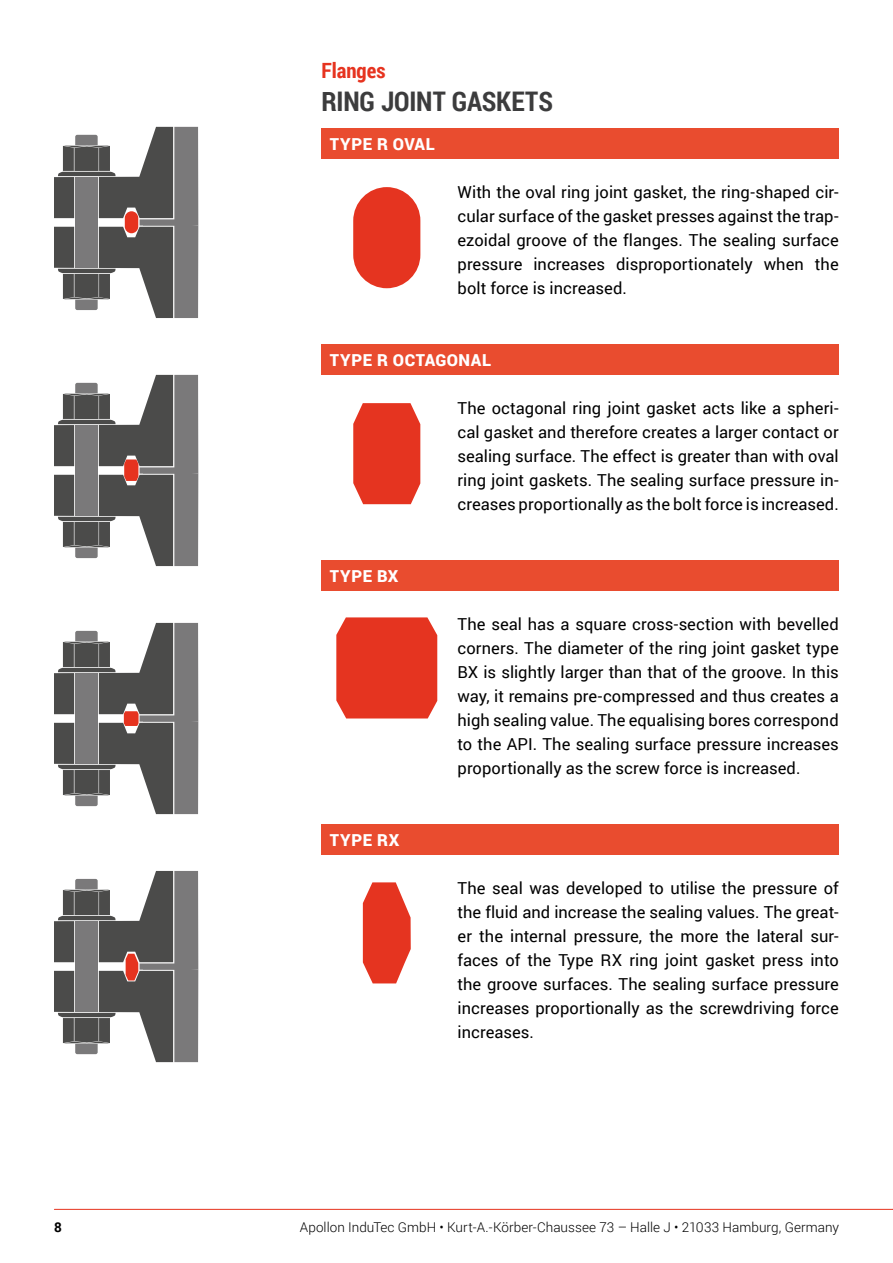
<style>
.page{position:relative;width:893px;height:1263px;background:#fff}
.page>*{position:absolute;margin:0;border:0;box-sizing:border-box;transform-origin:0 0}
.t1{font:700 27px "Roboto Condensed";letter-spacing:-.005em;color:#3c3c3d}
.t2{font:700 21px "Roboto Condensed";letter-spacing:-.005em;color:#e6331f}
.t3{font:16.5px/24px "Roboto";color:#000;text-align:justify}
.t4{font:900 16.5px "Roboto";letter-spacing:.035em;color:#fff}
.t5{font:300 13.5px "Roboto";letter-spacing:.005em;color:#000}
.t6{font:700 13.5px "Roboto";color:#000}
</style>
<div class="page">
<hr style="left:54px;top:1209px;width:839px;height:1px;background:#e6331f">
<div style="left:321px;top:128px;width:518px;height:31px;background:#e94c2f"></div>
<div style="left:321px;top:344px;width:518px;height:31px;background:#e94c2f"></div>
<div style="left:321px;top:560px;width:518px;height:31px;background:#e94c2f"></div>
<div style="left:321px;top:824px;width:518px;height:31px;background:#e94c2f"></div>
<div style="left:353px;top:187px;width:67px;height:101px;background:#e53420;border-radius:34px"></div>
<svg style="left:353px;top:403px;width:67px;height:101px"></svg>
<div style="left:336px;top:617px;width:101px;height:101px;background:#e53420"></div>
<svg style="left:363px;top:882px;width:48px;height:101px"></svg>
<div style="left:54px;top:177px;width:20px;height:41px;background:#4b4b4a"></div>
<div style="left:54px;top:227px;width:20px;height:41px;background:#4b4b4a"></div>
<svg style="left:58px;top:127px;width:140px;height:191px"></svg>
<div style="left:54px;top:425px;width:20px;height:41px;background:#4b4b4a"></div>
<div style="left:54px;top:475px;width:20px;height:41px;background:#4b4b4a"></div>
<svg style="left:58px;top:375px;width:140px;height:191px"></svg>
<div style="left:54px;top:673px;width:20px;height:41px;background:#4b4b4a"></div>
<div style="left:54px;top:723px;width:20px;height:41px;background:#4b4b4a"></div>
<svg style="left:58px;top:623px;width:140px;height:191px"></svg>
<div style="left:54px;top:921px;width:20px;height:41px;background:#4b4b4a"></div>
<div style="left:54px;top:971px;width:20px;height:41px;background:#4b4b4a"></div>
<svg style="left:58px;top:871px;width:140px;height:191px"></svg>
<p class="t2" style="left:321px;top:56px;width:66px">Flanges</p>
<h1 class="t1" style="left:321px;top:82px;width:233px">RING JOINT GASKETS</h1>
<p class="t4" style="left:330px;top:132px;width:106px">TYPE R OVAL</p>
<p class="t3" style="left:457px;top:180px;width:383px">With the oval ring joint gasket, the ring-shaped cir&shy;cular surface of the gasket presses against the trap&shy;ezoidal groove of the flanges. The sealing surface pressure increases disproportionately when the bolt force is increased.</p>
<p class="t4" style="left:330px;top:349px;width:163px">TYPE R OCTAGONAL</p>
<p class="t3" style="left:457px;top:396px;width:383px">The octagonal ring joint gasket acts like a spheri&shy;cal gasket and therefore creates a larger contact or sealing surface. The effect is greater than with oval ring joint gaskets. The sealing surface pressure in&shy;creases proportionally as the bolt force is increased.</p>
<p class="t4" style="left:330px;top:565px;width:70px">TYPE BX</p>
<p class="t4" style="left:330px;top:829px;width:71px">TYPE RX</p>
<p class="t3" style="left:457px;top:612px;width:383px">The seal has a square cross-section with bevelled corners. The diameter of the ring joint gasket type BX is slightly larger than that of the groove. In this way, it remains pre-compressed and thus creates a high sealing value. The equalising bores correspond to the API. The sealing surface pressure increases proportionally as the screw force is increased.</p>
<p class="t3" style="left:457px;top:876px;width:383px">The seal was developed to utilise the pressure of the fluid and increase the sealing values. The great&shy;er the internal pressure, the more the lateral sur&shy;faces of the Type RX ring joint gasket press into the groove surfaces. The sealing surface pressure increases proportionally as the screwdriving force increases.</p>
<p class="t6" style="left:54px;top:1217px;width:9px">8</p>
<p class="t5" style="left:300px;top:1217px;width:541px">Apollon InduTec GmbH • Kurt-A.-Körber-Chaussee 73 – Halle J • 21033 Hamburg, Germany</p>
</div>
